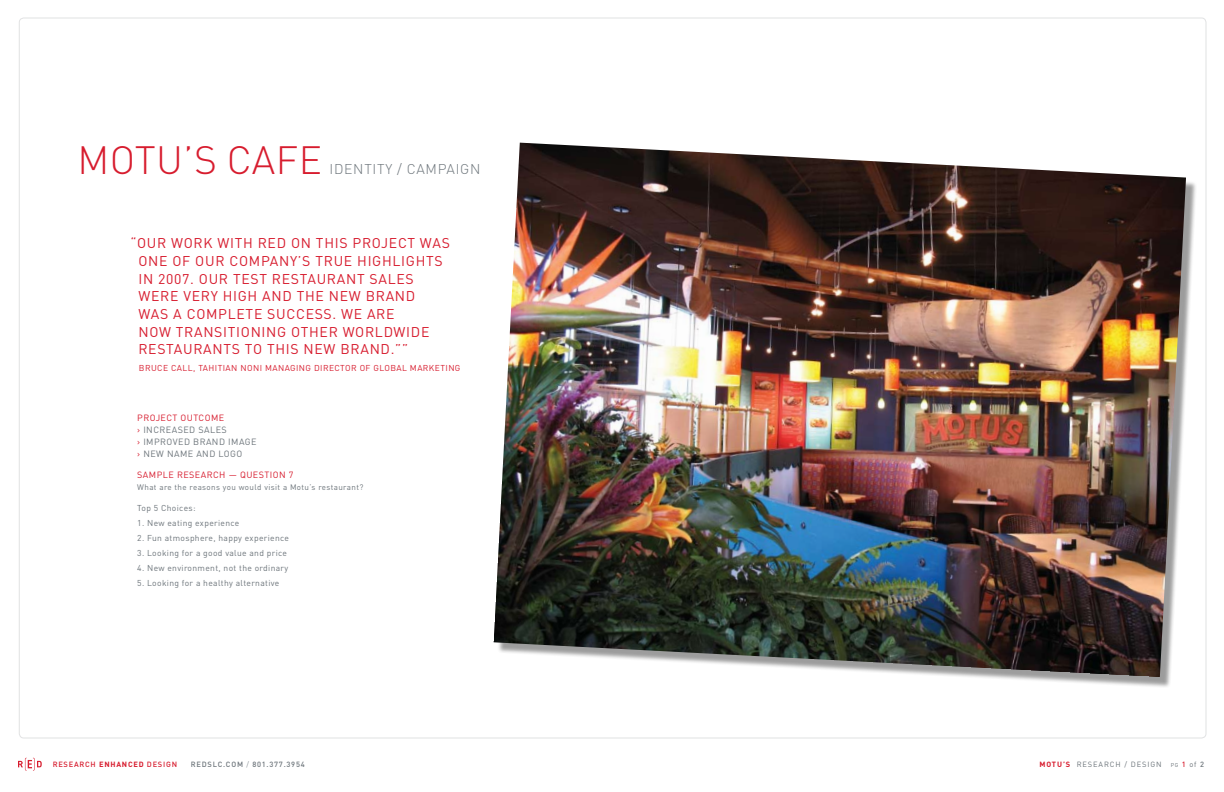
<style>
.page{position:relative;width:1224px;height:792px;background:#fff}
.page>*{position:absolute;margin:0;border:0;box-sizing:border-box;transform-origin:0 0}
.t1{font:300 39px "DIN";letter-spacing:.01em;color:#d71c2e}
.t2{font:14px/17.7px "DIN";letter-spacing:.05em;color:#d71c2e}
.t3{font:300 14px "DIN";letter-spacing:.05em;color:#6c747a}
.t4{font:9px/12px "DIN";letter-spacing:.05em;color:#6c747a}
.t5{font:9px "DIN";letter-spacing:.05em;color:#d71c2e}
.t6{font:8.5px "DIN";letter-spacing:.04em;color:#6c747a}
.t7{font:8.5px "DIN";letter-spacing:.05em;color:#d71c2e}
.t8{font:8px "DIN";letter-spacing:.05em;color:#6c747a}
.t9{font:7.5px "DIN";letter-spacing:.12em;color:#6c747a}
.t10{font:500 7.5px "DIN";letter-spacing:.1em;color:#6c747a}
.t11{font:500 7.5px "DIN";letter-spacing:.1em;color:#d71c2e}
.s1{color:#d71c2e}
.s2{font-weight:700}
.s3{font-weight:300}
.s4{font-weight:700;color:#d71c2e}
.s5{font-size:5.5px}
.s6{font-weight:500;color:#d71c2e}
.s7{font-weight:500}
</style>
<div class="page">
<svg style="left:18px;top:758px;width:24px;height:13px"></svg>
<div style="left:497px;top:146px;width:700px;height:542px;background:#000;opacity:.39"></div>
<img style="left:494px;top:143px;width:692px;height:534px">
<h1 class="t1" style="left:78px;top:136px;width:246px">MOTU’S CAFE</h1>
<p class="t3" style="left:329px;top:160px;width:152px">IDENTITY / CAMPAIGN</p>
<p class="t2" style="left:138px;top:234px;width:313px;text-indent:-8px">“OUR WORK WITH RED ON THIS PROJECT WAS ONE OF OUR COMPANY’S TRUE HIGHLIGHTS IN 2007. OUR TEST RESTAURANT SALES WERE VERY HIGH AND THE NEW BRAND<br>WAS A COMPLETE SUCCESS. WE ARE<br>NOW TRANSITIONING OTHER WORLDWIDE RESTAURANTS TO THIS NEW BRAND.””</p>
<p class="t7" style="left:139px;top:362px;width:323px">BRUCE CALL, TAHITIAN NONI MANAGING DIRECTOR OF GLOBAL MARKETING</p>
<p class="t4" style="left:137px;top:412px;width:121px"><span class="s1">PROJECT OUTCOME<br>›</span> INCREASED SALES<br><span class="s1">›</span> IMPROVED BRAND IMAGE <span class="s1">›</span> NEW NAME AND LOGO</p>
<p class="t5" style="left:137px;top:469px;width:158px">SAMPLE RESEARCH — QUESTION 7</p>
<p class="t8" style="left:137px;top:482px;width:228px">What are the reasons you would visit a Motu’s restaurant?</p>
<p class="t6" style="left:137px;top:503px;width:60px">Top 5 Choices:</p>
<p class="t6" style="left:137px;top:518px;width:104px">1. New eating experience</p>
<p class="t6" style="left:137px;top:533px;width:153px">2. Fun atmosphere, happy experience</p>
<p class="t6" style="left:137px;top:548px;width:151px">3. Looking for a good value and price</p>
<p class="t6" style="left:137px;top:563px;width:153px">4. New environment, not the ordinary</p>
<p class="t6" style="left:137px;top:578px;width:144px">5. Looking for a healthy alternative</p>
<p class="t11" style="left:53px;top:760px;width:126px">RESEARCH <span class="s2">ENHANCED</span> DESIGN</p>
<p class="t10" style="left:191px;top:760px;width:115px">REDSLC.COM <span class="s3">/</span> 801.377.3954</p>
<p class="t9" style="left:1039px;top:760px;width:166px"><span class="s4">MOTU’S</span> RESEARCH / DESIGN <span class="s5">PG</span> <span class="s6">1</span> of <span class="s7">2</span></p>
</div>
